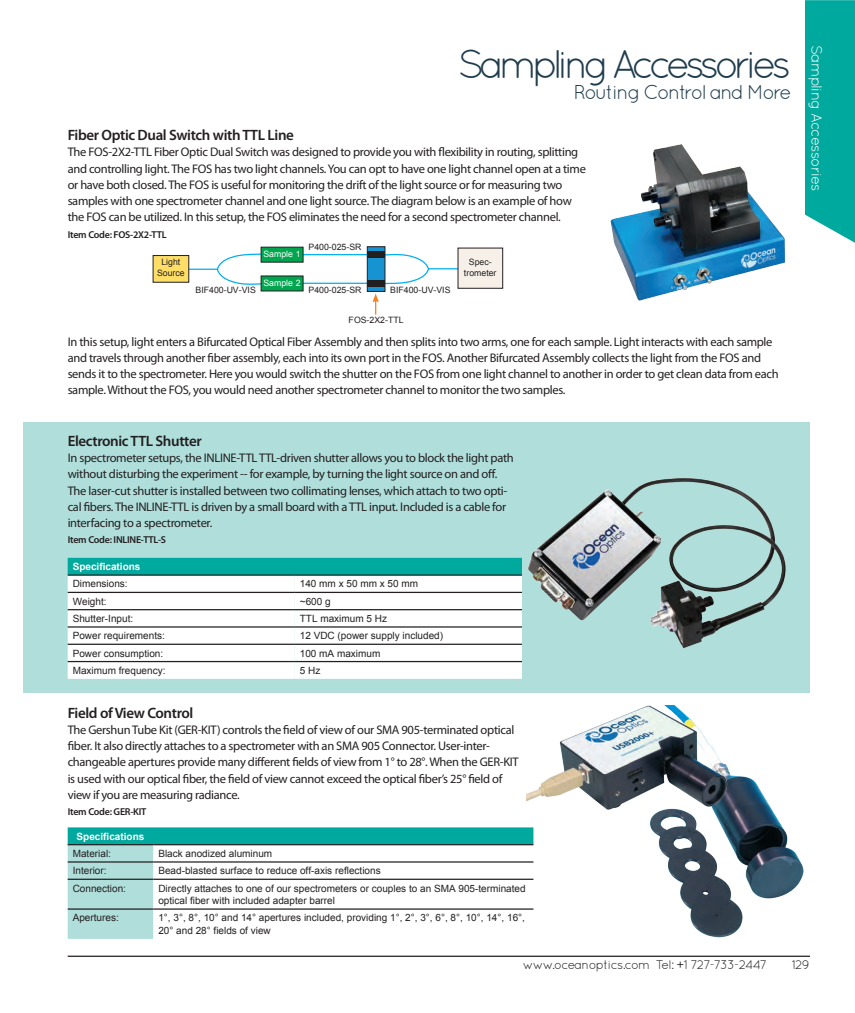
<style>
.page{position:relative;width:855px;height:1013px;background:#fff}
.page>*{position:absolute;margin:0;border:0;box-sizing:border-box;transform-origin:0 0}
.t1{font:40px "Quicksand";letter-spacing:-.125em;color:#203d4e}
.t2{font:20px "Quicksand";letter-spacing:-.085em;color:#203d4e}
.t3{font:600 15px "Myriad Pro";letter-spacing:-.025em;color:#231f20}
.t4{font:15px "Quicksand";letter-spacing:-.05em;color:#fff}
.t5{font:12.5px/16.2px "Myriad Pro";letter-spacing:-.025em;color:#231f20}
.t6{font:12.5px "Quicksand";letter-spacing:-.05em;color:#231f20}
.t7{font:10px/12.5px "Arial";color:#231f20}
.t8{font:600 10px "Myriad Pro";letter-spacing:-.025em;color:#231f20}
.t9{font:700 10px "Arial";color:#fff}
.t10{font:8.75px/11.2px "Arial";color:#231f20;text-align:center}
.t11{font:8.75px "Arial";color:#fff}
</style>
<div class="page">
<hr style="left:68px;top:955px;width:742px;height:1px;background:#231f20">
<div style="left:805px;top:0;width:50px;height:243px;background:#00a99d"></div>
<div style="left:23px;top:423px;width:787px;height:269px;background:#afdedb"></div>
<img style="left:610px;top:144px;width:175px;height:157px">
<img style="left:649px;top:775px;width:155px;height:163px">
<img style="left:528px;top:478px;width:258px;height:171px">
<hr style="left:188px;top:268px;width:30px;height:2px;background:#00aeef">
<svg style="left:216px;top:252px;width:47px;height:34px"></svg>
<hr style="left:428px;top:268px;width:30px;height:1px;background:#00aeef">
<svg style="left:385px;top:252px;width:45px;height:33px"></svg>
<div style="left:153px;top:255px;width:36px;height:27px;background:#ffde68;border:1px solid #231f20"></div>
<hr style="left:301px;top:254px;width:68px;height:1px;background:#00aeef">
<hr style="left:301px;top:283px;width:68px;height:1px;background:#00aeef">
<div style="left:367px;top:246px;width:18px;height:45px;background:#1893d2;border:1px solid #231f20"></div>
<div style="left:458px;top:248px;width:45px;height:40px;background:#f6f0e9"></div>
<div style="left:367px;top:251px;width:18px;height:7px;background:#231f20"></div>
<div style="left:367px;top:280px;width:18px;height:6px;background:#231f20"></div>
<svg style="left:372px;top:293px;width:7px;height:21px"></svg>
<div style="left:261px;top:247px;width:42px;height:15px;background:#00a54f;border:1px solid #231f20"></div>
<div style="left:261px;top:276px;width:42px;height:15px;background:#00a54f"></div>
<svg style="left:68px;top:558px;width:454px;height:121px;background:#d6eeed"></svg>
<hr style="left:68px;top:574px;width:227px;height:1px;background:#231f20">
<hr style="left:295px;top:574px;width:227px;height:1px;background:#231f20">
<hr style="left:68px;top:591px;width:227px;height:2px;background:#231f20">
<hr style="left:295px;top:591px;width:227px;height:2px;background:#231f20">
<hr style="left:68px;top:609px;width:227px;height:1px;background:#231f20">
<hr style="left:295px;top:609px;width:227px;height:1px;background:#231f20">
<hr style="left:68px;top:626px;width:227px;height:1px;background:#231f20">
<hr style="left:295px;top:626px;width:227px;height:1px;background:#231f20">
<hr style="left:68px;top:643px;width:227px;height:2px;background:#231f20">
<hr style="left:295px;top:643px;width:227px;height:2px;background:#231f20">
<hr style="left:68px;top:661px;width:227px;height:1px;background:#231f20">
<hr style="left:295px;top:661px;width:227px;height:1px;background:#231f20">
<svg style="left:68px;top:827px;width:465px;height:111px;background:#57c1ba"></svg>
<svg style="left:153px;top:845px;width:380px;height:93px"></svg>
<hr style="left:68px;top:844px;width:85px;height:1px;background:#231f20">
<hr style="left:153px;top:844px;width:380px;height:1px;background:#231f20">
<hr style="left:68px;top:861px;width:85px;height:1px;background:#231f20">
<hr style="left:153px;top:861px;width:380px;height:1px;background:#231f20">
<hr style="left:68px;top:878px;width:85px;height:1px;background:#231f20">
<hr style="left:153px;top:878px;width:380px;height:1px;background:#231f20">
<hr style="left:68px;top:908px;width:85px;height:1px;background:#231f20">
<hr style="left:153px;top:908px;width:380px;height:1px;background:#231f20">
<img style="left:526px;top:705px;width:205px;height:113px">
<h1 class="t1" style="left:458px;top:41px;width:335px">Sampling Accessories</h1>
<h2 class="t2" style="left:574px;top:81px;width:219px">Routing Control and More</h2>
<p class="t3" style="left:68px;top:126px;width:228px">Fiber Optic Dual Switch with TTL Line</p>
<p class="t5" style="left:68px;top:144px;width:520px">The FOS-2X2-TTL Fiber Optic Dual Switch was designed to provide you with flexibility in routing, splitting and controlling light. The FOS has two light channels. You can opt to have one light channel open at a time or have both closed. The FOS is useful for monitoring the drift of the light source or for measuring two samples with one spectrometer channel and one light source. The diagram below is an example of how the FOS can be utilized. In this setup, the FOS eliminates the need for a second spectrometer channel.</p>
<p class="t8" style="left:68px;top:228px;width:100px">Item Code: FOS-2X2-TTL</p>
<p class="t10" style="left:157px;top:256px;width:29px">Light<br>Source</p>
<p class="t10" style="left:309px;top:242px;width:55px">P400-025-SR</p>
<p class="t11" style="left:263px;top:248px;width:39px">Sample 1</p>
<p class="t11" style="left:263px;top:277px;width:39px">Sample 2</p>
<p class="t10" style="left:196px;top:284px;width:62px">BIF400-UV-VIS</p>
<p class="t10" style="left:390px;top:284px;width:62px">BIF400-UV-VIS</p>
<p class="t10" style="left:309px;top:285px;width:55px">P400-025-SR</p>
<p class="t10" style="left:349px;top:315px;width:56px">FOS-2X2-TTL</p>
<p class="t10" style="left:464px;top:256px;width:34px">Spec&shy;trometer</p>
<p class="t5" style="left:68px;top:333px;width:713px">In this setup, light enters a Bifurcated Optical Fiber Assembly and then splits into two arms, one for each sample. Light interacts with each sample and travels through another fiber assembly, each into its own port in the FOS. Another Bifurcated Assembly collects the light from the FOS and sends it to the spectrometer. Here you would switch the shutter on the FOS from one light channel to another in order to get clean data from each sample. Without the FOS, you would need another spectrometer channel to monitor the two samples.</p>
<p class="t3" style="left:68px;top:431px;width:136px">Electronic TTL Shutter</p>
<p class="t5" style="left:68px;top:449px;width:448px">In spectrometer setups, the INLINE-TTL TTL-driven shutter allows you to block the light path without disturbing the experiment -- for example, by turning the light source on and off.<br>The laser-cut shutter is installed between two collimating lenses, which attach to two opti&shy;cal fibers. The INLINE-TTL is driven by a small board with a TTL input. Included is a cable for interfacing to a spectrometer.</p>
<p class="t8" style="left:68px;top:533px;width:100px">Item Code: INLINE-TTL-S</p>
<p class="t9" style="left:73px;top:560px;width:69px">Specifications</p>
<p class="t7" style="left:73px;top:577px;width:57px">Dimensions:</p>
<p class="t7" style="left:300px;top:577px;width:120px">140 mm x 50 mm x 50 mm</p>
<p class="t7" style="left:73px;top:595px;width:35px">Weight:</p>
<p class="t7" style="left:300px;top:595px;width:32px">~600 g</p>
<p class="t7" style="left:73px;top:612px;width:62px">Shutter-Input:</p>
<p class="t7" style="left:300px;top:612px;width:89px">TTL maximum 5 Hz</p>
<p class="t7" style="left:73px;top:629px;width:94px">Power requirements:</p>
<p class="t7" style="left:300px;top:629px;width:145px">12 VDC (power supply included)</p>
<p class="t7" style="left:73px;top:647px;width:92px">Power consumption:</p>
<p class="t7" style="left:300px;top:647px;width:82px">100 mA maximum</p>
<p class="t7" style="left:73px;top:664px;width:94px">Maximum frequency:</p>
<p class="t7" style="left:300px;top:664px;width:22px">5 Hz</p>
<p class="t3" style="left:68px;top:703px;width:127px">Field of View Control</p>
<p class="t5" style="left:68px;top:721px;width:453px">The Gershun Tube Kit (GER-KIT) controls the field of view of our SMA 905-terminated optical fiber. It also directly attaches to a spectrometer with an SMA 905 Connector. User-inter&shy;changeable apertures provide many different fields of view from 1° to 28°. When the GER-KIT is used with our optical fiber, the field of view cannot exceed the optical fiber’s 25° field of view if you are measuring radiance.</p>
<p class="t8" style="left:68px;top:805px;width:80px">Item Code: GER-KIT</p>
<p class="t9" style="left:77px;top:829px;width:69px">Specifications</p>
<p class="t7" style="left:73px;top:847px;width:40px">Material:</p>
<p class="t7" style="left:158px;top:847px;width:115px">Black anodized aluminum</p>
<p class="t7" style="left:73px;top:864px;width:35px">Interior:</p>
<p class="t7" style="left:158px;top:864px;width:224px">Bead-blasted surface to reduce off-axis reflections</p>
<p class="t7" style="left:73px;top:881px;width:55px">Connection:</p>
<p class="t7" style="left:158px;top:881px;width:369px">Directly attaches to one of our spectrometers or couples to an SMA 905-terminated optical fiber with included adapter barrel</p>
<p class="t7" style="left:73px;top:911px;width:48px">Apertures:</p>
<p class="t7" style="left:158px;top:911px;width:368px">1°, 3°, 8°, 10° and 14° apertures included, providing 1°, 2°, 3°, 6°, 8°, 10°, 14°, 16°,<br>20° and 28° fields of view</p>
<p class="t4" style="left:825px;top:45px;width:148px;rotate:90deg">Sampling Accessories</p>
<p class="t6" style="left:523px;top:957px;width:246px">www.oceanoptics.com Tel: +1 727-733-2447</p>
<p class="t6" style="left:792px;top:957px;width:20px">129</p>
</div>
